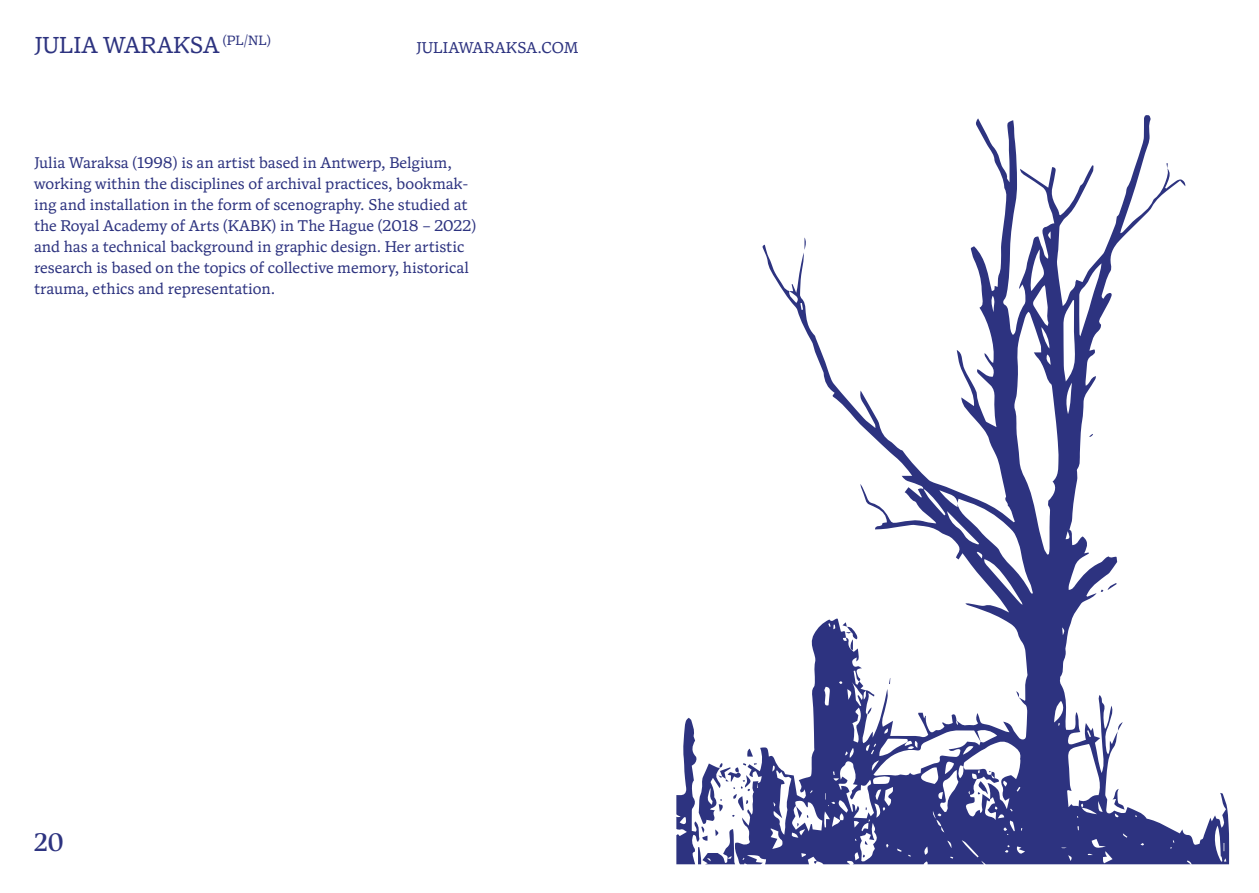
<style>
.page{position:relative;width:1259px;height:893px;background:#fff}
.page>*{position:absolute;margin:0;border:0;box-sizing:border-box;transform-origin:0 0}
.t1{font:500 25.5px "Antonia H2";color:#2d3380}
.t2{font:23.25px "Antonia Text";color:#2d3380}
.body{font:15.75px "Antonia Text";color:#2d3380}
.body-2{font:15.6px/21px "Antonia Text";color:#2d3380}
</style>
<div class="page">
<svg style="left:757px;top:115px;width:472px;height:749px"></svg>
<svg style="left:1112px;top:789px;width:12px;height:21px"></svg>
<svg style="left:804px;top:237px;width:2px;height:13px"></svg>
<svg style="left:1117px;top:722px;width:5px;height:10px"></svg>
<svg style="left:867px;top:707px;width:4px;height:9px"></svg>
<svg style="left:842px;top:622px;width:16px;height:28px"></svg>
<svg style="left:1016px;top:691px;width:3px;height:7px"></svg>
<svg style="left:1089px;top:434px;width:4px;height:3px"></svg>
<svg style="left:1100px;top:583px;width:16px;height:9px"></svg>
<svg style="left:1166px;top:163px;width:2px;height:6px"></svg>
<svg style="left:676px;top:718px;width:81px;height:146px"></svg>
<svg style="left:977px;top:771px;width:18px;height:23px"></svg>
<svg style="left:796px;top:806px;width:12px;height:21px"></svg>
<svg style="left:864px;top:841px;width:3px;height:4px"></svg>
<svg style="left:814px;top:860px;width:4px;height:4px"></svg>
<p class="t2" style="left:34px;top:31px;width:238px">JULIA WARAKSA <sup>(PL/NL)</sup></p>
<p class="body" style="left:416px;top:38px;width:164px">JULIAWARAKSA.COM</p>
<p class="body-2" style="left:34px;top:153px;width:444px">Julia Waraksa (1998) is an artist based in Antwerp, Belgium, working within the disciplines of archival practices, bookmak&shy;ing and installation in the form of scenography. She studied at the Royal Academy of Arts (KABK) in The Hague (2018 – 2022) and has a technical background in graphic design. Her artistic research is based on the topics of collective memory, historical trauma, ethics and representation.</p>
<p class="t1" style="left:34px;top:827px;width:31px">20</p>
</div>
